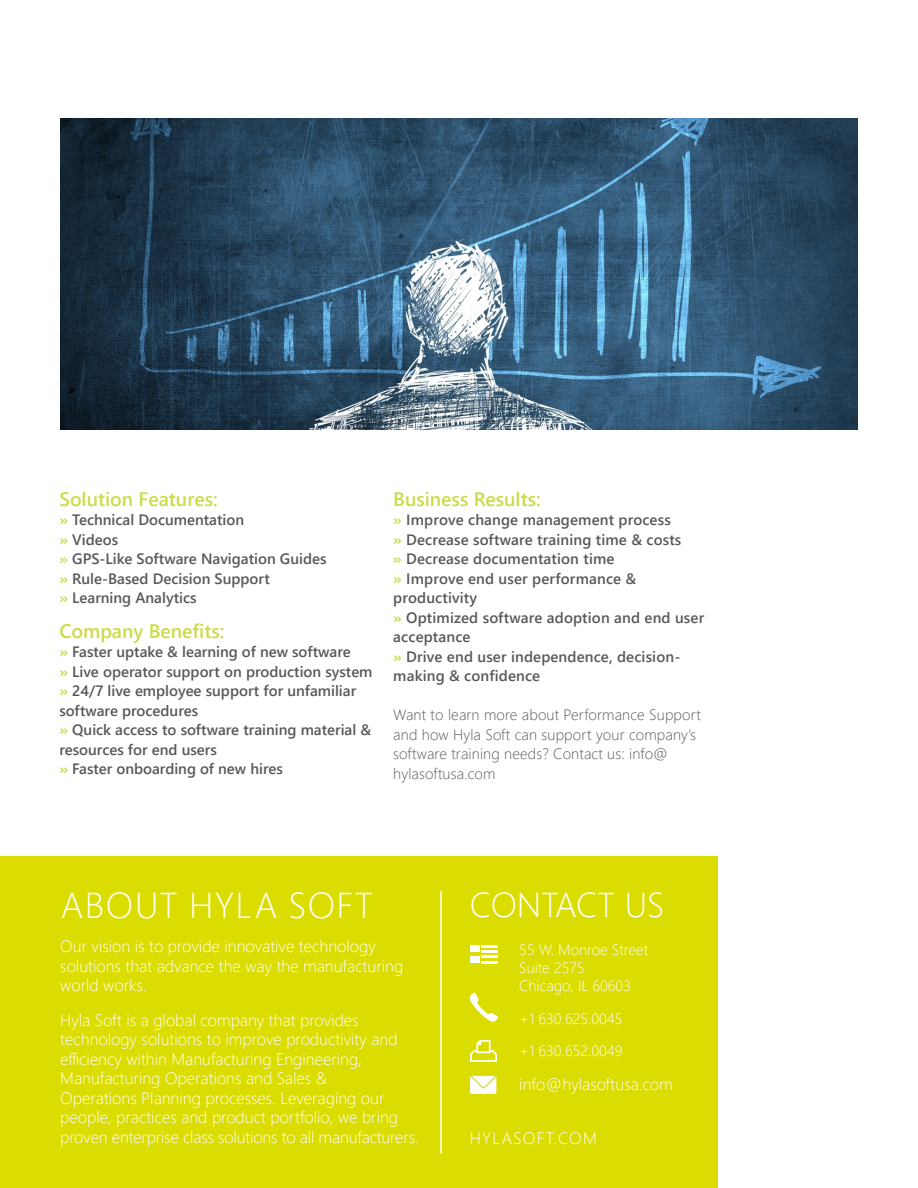
<style>
.page{position:relative;width:918px;height:1188px;background:#fff}
.page>*{position:absolute;margin:0;border:0;box-sizing:border-box;transform-origin:0 0}
.t1{font:300 36px "Segoe UI";letter-spacing:.035em;color:#fff}
.t2{font:300 34.5px "Segoe UI";color:#fff}
.Body_Copy{font:600 19.5px "Segoe UI";color:#cbdc48}
.Footer_-_Contact{font:300 16.5px/19.5px "Segoe UI";color:#fff}
.Footer_-_Contact-2{font:300 16.5px "Segoe UI";letter-spacing:.075em;color:#fff}
.Body_Copy-2{font:600 15px/19.5px "Segoe UI";letter-spacing:.01em;color:#57585a}
.List_or_Menu_Headlin{font:600 15px/19.5px "Segoe UI";color:#57585a}
.Body_Copy-3{font:300 15px/19.5px "Segoe UI";letter-spacing:.01em;color:#57585a}
.Footer_-_Body_Copy{font:300 15px "Segoe UI";color:#fff}
.s1{font-weight:700;color:#cbdc48}
</style>
<div class="page">
<div style="left:0;top:856px;width:717px;height:332px;background:#dbdc00"></div>
<hr style="left:440px;top:891px;width:2px;height:262px;background:#fff">
<img style="left:60px;top:119px;width:798px;height:311px">
<div style="left:470px;top:945px;width:9px;height:7px;background:#fff"></div>
<div style="left:470px;top:956px;width:9px;height:7px;background:#fff"></div>
<svg style="left:482px;top:945px;width:16px;height:18px"></svg>
<svg style="left:470px;top:1040px;width:27px;height:22px"></svg>
<svg style="left:470px;top:1076px;width:26px;height:18px"></svg>
<svg style="left:470px;top:993px;width:28px;height:29px"></svg>
<p class="Body_Copy" style="left:59px;top:483px;width:160px">Solution Features:</p>
<p class="Body_Copy-2" style="left:59px;top:510px;width:186px"><span class="s1">»</span> Technical Documentation</p>
<p class="Body_Copy-2" style="left:59px;top:529px;width:60px"><span class="s1">»</span> Videos</p>
<p class="Body_Copy-2" style="left:59px;top:549px;width:269px"><span class="s1">»</span> GPS-Like Software Navigation Guides</p>
<p class="Body_Copy-2" style="left:59px;top:568px;width:212px"><span class="s1">»</span> Rule-Based Decision Support</p>
<p class="Body_Copy-2" style="left:59px;top:588px;width:139px"><span class="s1">»</span> Learning Analytics</p>
<p class="Body_Copy" style="left:59px;top:615px;width:167px">Company Benefits:</p>
<p class="List_or_Menu_Headlin" style="left:59px;top:642px;width:293px"><span class="s1">»</span> Faster uptake &amp; learning of new software</p>
<p class="List_or_Menu_Headlin" style="left:59px;top:661px;width:315px"><span class="s1">»</span> Live operator support on production system</p>
<p class="List_or_Menu_Headlin" style="left:59px;top:681px;width:298px"><span class="s1">»</span> 24/7 live employee support for unfamiliar software procedures</p>
<p class="List_or_Menu_Headlin" style="left:59px;top:720px;width:313px"><span class="s1">»</span> Quick access to software training material &amp; resources for end users</p>
<p class="List_or_Menu_Headlin" style="left:59px;top:759px;width:225px"><span class="s1">»</span> Faster onboarding of new hires</p>
<p class="Body_Copy" style="left:393px;top:483px;width:149px">Business Results:</p>
<p class="Body_Copy-2" style="left:393px;top:510px;width:279px"><span class="s1">»</span> Improve change management process</p>
<p class="Body_Copy-2" style="left:393px;top:529px;width:290px"><span class="s1">»</span> Decrease software training time &amp; costs</p>
<p class="Body_Copy-2" style="left:393px;top:549px;width:223px"><span class="s1">»</span> Decrease documentation time</p>
<p class="Body_Copy-2" style="left:393px;top:568px;width:245px"><span class="s1">»</span> Improve end user performance &amp; productivity</p>
<p class="Body_Copy-2" style="left:393px;top:607px;width:312px"><span class="s1">»</span> Optimized software adoption and end user acceptance</p>
<p class="Body_Copy-2" style="left:393px;top:646px;width:289px"><span class="s1">»</span> Drive end user independence, decision&shy;making &amp; confidence</p>
<p class="Body_Copy-3" style="left:393px;top:704px;width:309px">Want to learn more about Performance Support and how Hyla Soft can support your company’s software training needs? Contact us: info@ hylasoftusa.com</p>
<h1 class="t1" style="left:61px;top:876px;width:314px">ABOUT HYLA SOFT</h1>
<p class="t2" style="left:470px;top:877px;width:196px">CONTACT US</p>
<p class="Footer_-_Contact" style="left:60px;top:936px;width:344px">Our vision is to provide innovative technology solutions that advance the way the manufacturing world works.</p>
<p class="Footer_-_Contact" style="left:60px;top:1009px;width:360px">Hyla Soft is a global company that provides technology solutions to improve productivity and efficiency within Manufacturing Engineering, Manufacturing Operations and Sales &amp;<br>Operations Planning processes. Leveraging our people, practices and product portfolio, we bring proven enterprise class solutions to all manufacturers.</p>
<p class="Footer_-_Body_Copy" style="left:519px;top:938px;width:130px">55 W. Monroe Street</p>
<p class="Footer_-_Body_Copy" style="left:519px;top:956px;width:67px">Suite 2575</p>
<p class="Footer_-_Body_Copy" style="left:519px;top:974px;width:113px">Chicago, IL 60603</p>
<p class="Footer_-_Body_Copy" style="left:519px;top:1006px;width:105px">+1 630.625.0045</p>
<p class="Footer_-_Body_Copy" style="left:519px;top:1038px;width:105px">+1 630.652.0049</p>
<p class="Footer_-_Contact" style="left:519px;top:1074px;width:155px">info@hylasoftusa.com</p>
<p class="Footer_-_Contact-2" style="left:470px;top:1125px;width:129px">HYLASOFT.COM</p>
</div>
